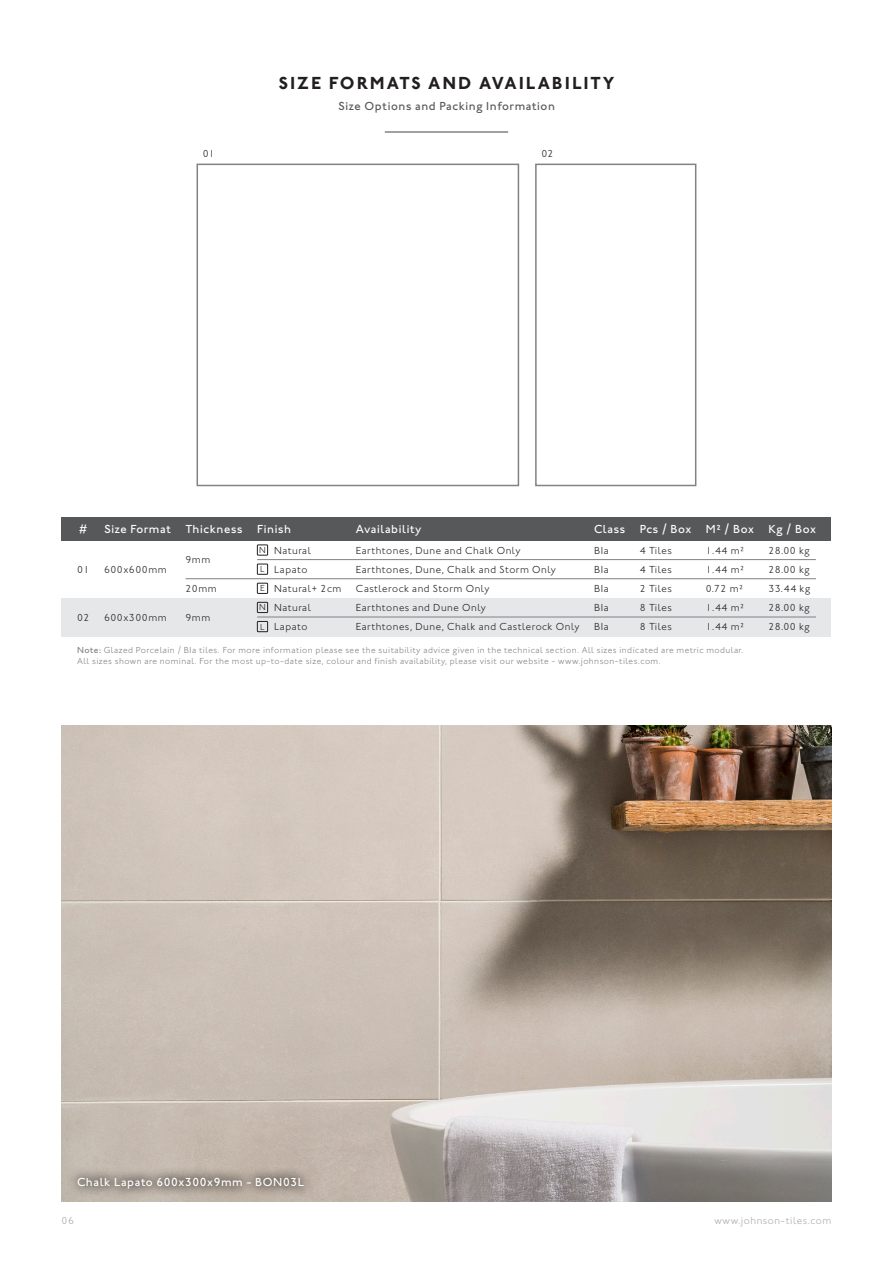
<style>
.page{position:relative;width:893px;height:1263px;background:#fff}
.page>*{position:absolute;margin:0;border:0;box-sizing:border-box;transform-origin:0 0}
.t1{font:700 18px "Johnston ITC Std";letter-spacing:.11em;color:#231f20}
.t2{font:500 12px "Johnston ITC Std";letter-spacing:.05em;color:#fff}
.t3{font:500 12px "Johnston ITC Std";letter-spacing:.05em;color:#57585a}
.t4{font:300 10.5px "Johnston ITC Std";letter-spacing:.05em;color:#231f20}
.t5{font:300 10.5px "Johnston ITC Std";letter-spacing:.05em;color:#a8a9ad}
.t6{font:300 9px "Johnston ITC Std";letter-spacing:.05em;color:#808285}
.t7{font:300 9px "Johnston ITC Std";color:#231f20}
.s1{font-weight:500}
</style>
<div class="page">
<hr style="left:385px;top:131px;width:123px;height:2px;background:#808285">
<div style="left:62px;top:517px;width:769px;height:23px;background:#57585a"></div>
<div style="left:62px;top:598px;width:769px;height:38px;background:#e6e7e9"></div>
<hr style="left:257px;top:559px;width:559px;height:1px;background:#808285">
<hr style="left:257px;top:617px;width:559px;height:1px;background:#808285">
<div style="left:535px;top:164px;width:161px;height:322px;border:2px solid #808285"></div>
<div style="left:197px;top:164px;width:322px;height:322px;border:2px solid #808285"></div>
<hr style="left:186px;top:578px;width:630px;height:1px;background:#808285">
<div style="left:257px;top:545px;width:11px;height:10px;border:1px solid #231f20"></div>
<div style="left:257px;top:564px;width:11px;height:10px;border:1px solid #231f20"></div>
<div style="left:257px;top:602px;width:11px;height:11px;border:1px solid #231f20"></div>
<div style="left:257px;top:621px;width:11px;height:11px;border:1px solid #231f20"></div>
<div style="left:257px;top:583px;width:11px;height:11px;border:1px solid #231f20"></div>
<img style="left:62px;top:725px;width:769px;height:476px">
<svg style="left:67px;top:1166px;width:248px;height:33px;background:#aca297"></svg>
<p class="t1" style="left:279px;top:72px;width:337px">SIZE FORMATS AND AVAILABILITY</p>
<p class="t3" style="left:338px;top:99px;width:218px">Size Options and Packing Information</p>
<p class="t4" style="left:203px;top:148px;width:13px">01</p>
<p class="t4" style="left:541px;top:148px;width:13px">02</p>
<p class="t2" style="left:79px;top:522px;width:10px">#</p>
<p class="t4" style="left:77px;top:563px;width:14px">01</p>
<p class="t4" style="left:77px;top:611px;width:14px">02</p>
<p class="t2" style="left:104px;top:522px;width:68px">Size Format</p>
<p class="t4" style="left:104px;top:563px;width:64px">600x600mm</p>
<p class="t4" style="left:104px;top:611px;width:64px">600x300mm</p>
<p class="t2" style="left:186px;top:522px;width:59px">Thickness</p>
<p class="t4" style="left:186px;top:553px;width:26px">9mm</p>
<p class="t4" style="left:186px;top:582px;width:33px">20mm</p>
<p class="t4" style="left:186px;top:611px;width:26px">9mm</p>
<p class="t2" style="left:257px;top:522px;width:35px">Finish</p>
<p class="t7" style="left:259px;top:545px;width:8px">N</p>
<p class="t4" style="left:274px;top:544px;width:38px">Natural</p>
<p class="t7" style="left:260px;top:564px;width:6px">L</p>
<p class="t4" style="left:274px;top:563px;width:35px">Lapato</p>
<p class="t7" style="left:259px;top:602px;width:8px">N</p>
<p class="t4" style="left:274px;top:601px;width:38px">Natural</p>
<p class="t7" style="left:260px;top:621px;width:6px">L</p>
<p class="t4" style="left:274px;top:620px;width:35px">Lapato</p>
<p class="t7" style="left:260px;top:583px;width:6px">E</p>
<p class="t4" style="left:274px;top:582px;width:69px">Natural+ 2cm</p>
<p class="t2" style="left:356px;top:522px;width:67px">Availability</p>
<p class="t4" style="left:356px;top:544px;width:166px">Earthtones, Dune and Chalk Only</p>
<p class="t4" style="left:356px;top:563px;width:202px">Earthtones, Dune, Chalk and Storm Only</p>
<p class="t4" style="left:356px;top:601px;width:132px">Earthtones and Dune Only</p>
<p class="t4" style="left:356px;top:620px;width:225px">Earthtones, Dune, Chalk and Castlerock Only</p>
<p class="t4" style="left:356px;top:582px;width:135px">Castlerock and Storm Only</p>
<p class="t2" style="left:594px;top:522px;width:33px">Class</p>
<p class="t4" style="left:594px;top:544px;width:16px">BIa</p>
<p class="t4" style="left:594px;top:563px;width:16px">BIa</p>
<p class="t4" style="left:594px;top:601px;width:16px">BIa</p>
<p class="t4" style="left:594px;top:620px;width:16px">BIa</p>
<p class="t4" style="left:594px;top:582px;width:16px">BIa</p>
<p class="t2" style="left:640px;top:522px;width:53px">Pcs / Box</p>
<p class="t4" style="left:640px;top:544px;width:34px">4 Tiles</p>
<p class="t4" style="left:640px;top:563px;width:34px">4 Tiles</p>
<p class="t4" style="left:640px;top:601px;width:34px">8 Tiles</p>
<p class="t4" style="left:640px;top:620px;width:34px">8 Tiles</p>
<p class="t4" style="left:640px;top:582px;width:34px">2 Tiles</p>
<p class="t2" style="left:706px;top:522px;width:49px">M2 / Box</p>
<p class="t4" style="left:706px;top:544px;width:40px">1.44 m2</p>
<p class="t4" style="left:706px;top:563px;width:40px">1.44 m2</p>
<p class="t4" style="left:706px;top:601px;width:40px">1.44 m2</p>
<p class="t4" style="left:706px;top:620px;width:40px">1.44 m2</p>
<p class="t4" style="left:706px;top:582px;width:39px">0.72 m2</p>
<p class="t2" style="left:768px;top:522px;width:49px">Kg / Box</p>
<p class="t4" style="left:768px;top:544px;width:43px">28.00 kg</p>
<p class="t4" style="left:768px;top:563px;width:43px">28.00 kg</p>
<p class="t4" style="left:768px;top:601px;width:43px">28.00 kg</p>
<p class="t4" style="left:768px;top:620px;width:43px">28.00 kg</p>
<p class="t4" style="left:768px;top:582px;width:43px">33.44 kg</p>
<p class="t6" style="left:77px;top:644px;width:668px"><span class="s1">Note:</span> Glazed Porcelain / BIa tiles. For more information please see the suitability advice given in the technical section. All sizes indicated are metric modular.</p>
<p class="t6" style="left:77px;top:655px;width:585px">All sizes shown are nominal. For the most up-to-date size, colour and finish availability, please visit our website - www.johnson-tiles.com.</p>
<p class="t2" style="left:77px;top:1175px;width:228px">Chalk Lapato 600x300x9mm - BON03L</p>
<p class="t5" style="left:62px;top:1214px;width:14px">06</p>
<p class="t5" style="left:715px;top:1214px;width:118px">www.johnson-tiles.com</p>
</div>
